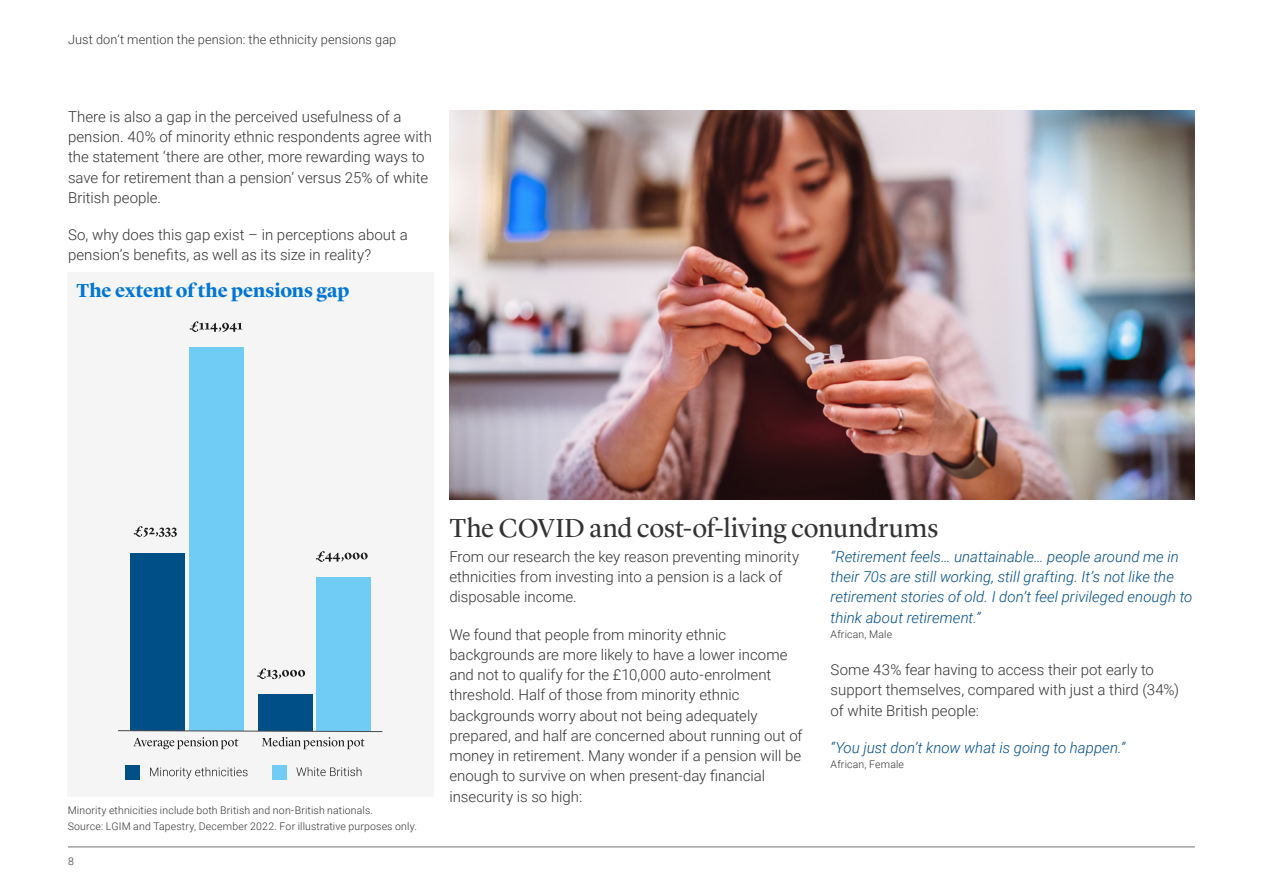
<style>
.page{position:relative;width:1263px;height:893px;background:#fff}
.page>*{position:absolute;margin:0;border:0;box-sizing:border-box;transform-origin:0 0}
.t1{font:27px "Lyon Display";color:#333}
.t2{font:700 19.5px "Lyon Display";letter-spacing:-.005em;color:#0076d6}
.t3{font:300 15px/20.2px "Roboto";color:#333}
.t4{font:italic 300 15px/20.2px "Roboto";color:#004e86}
.t5{font:300 12.75px "Roboto";letter-spacing:.01em;color:#333}
.Source{font:300 10.5px "Roboto";letter-spacing:.015em;color:#333}
</style>
<div class="page">
<img style="left:449px;top:111px;width:746px;height:389px">
<div style="left:67px;top:272px;width:366px;height:524px;background:#f5f5f5"></div>
<div style="left:125px;top:765px;width:15px;height:14px;background:#004f87"></div>
<svg style="left:150px;top:767px;width:98px;height:12px"></svg>
<svg style="left:296px;top:767px;width:65px;height:9px"></svg>
<div style="left:272px;top:765px;width:15px;height:15px;background:#70ccf5"></div>
<div style="left:258px;top:695px;width:54px;height:36px;background:#004f87"></div>
<div style="left:317px;top:577px;width:54px;height:154px;background:#70ccf5"></div>
<div style="left:130px;top:553px;width:54px;height:178px;background:#004f87"></div>
<div style="left:189px;top:348px;width:55px;height:383px;background:#70ccf5"></div>
<svg style="left:190px;top:321px;width:52px;height:11px"></svg>
<svg style="left:134px;top:526px;width:43px;height:11px"></svg>
<svg style="left:316px;top:551px;width:52px;height:11px"></svg>
<svg style="left:257px;top:668px;width:48px;height:11px"></svg>
<svg style="left:118px;top:730px;width:265px;height:19px"></svg>
<hr style="left:68px;top:846px;width:1127px;height:1px;background:#737373">
<p class="t5" style="left:68px;top:30px;width:330px">Just don’t mention the pension: the ethnicity pensions gap</p>
<p class="t3" style="left:68px;top:106px;width:365px">There is also a gap in the perceived usefulness of a pension. 40% of minority ethnic respondents agree with the statement ‘there are other, more rewarding ways to save for retirement than a pension’ versus 25% of white British people.</p>
<p class="t3" style="left:68px;top:224px;width:341px">So, why does this gap exist – in perceptions about a pension’s benefits, as well as its size in reality?</p>
<h3 class="t2" style="left:77px;top:276px;width:274px">The extent of the pensions gap</h3>
<p class="Source" style="left:68px;top:803px;width:307px">Minority ethnicities include both British and non-British nationals.</p>
<p class="Source" style="left:68px;top:818px;width:351px">Source: LGIM and Tapestry, December 2022. For illustrative purposes only.</p>
<p class="Source" style="left:68px;top:854px;width:7px">8</p>
<h2 class="t1" style="left:449px;top:508px;width:491px">The COVID and cost-of-living conundrums</h2>
<p class="t3" style="left:449px;top:546px;width:351px">From our research the key reason preventing minority ethnicities from investing into a pension is a lack of disposable income.</p>
<p class="t3" style="left:449px;top:624px;width:355px">We found that people from minority ethnic backgrounds are more likely to have a lower income and not to qualify for the £10,000 auto-enrolment threshold. Half of those from minority ethnic backgrounds worry about not being adequately prepared, and half are concerned about running out of money in retirement. Many wonder if a pension will be enough to survive on when present-day financial insecurity is so high:</p>
<p class="t4" style="left:831px;top:546px;width:363px">“Retirement feels… unattainable… people around me in their 70s are still working, still grafting. It’s not like the retirement stories of old. I don’t feel privileged enough to think about retirement.”</p>
<p class="Source" style="left:831px;top:627px;width:63px">African, Male</p>
<p class="t3" style="left:831px;top:659px;width:350px">Some 43% fear having to access their pot early to support themselves, compared with just a third (34%) of white British people:</p>
<p class="t4" style="left:831px;top:737px;width:296px">“You just don’t know what is going to happen.”</p>
<p class="Source" style="left:831px;top:757px;width:75px">African, Female</p>
</div>
